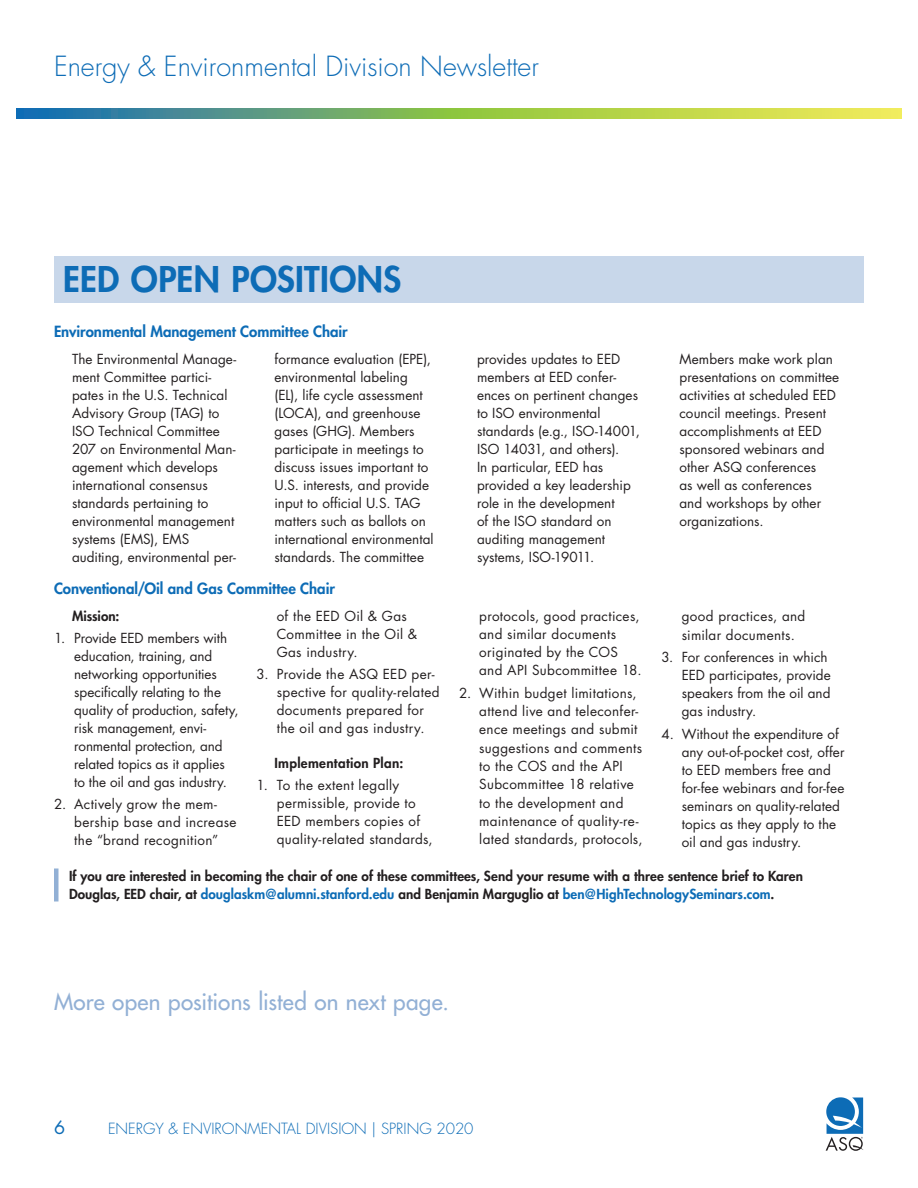
<style>
.page{position:relative;width:918px;height:1188px;background:#fff}
.page>*{position:absolute;margin:0;border:0;box-sizing:border-box;transform-origin:0 0}
.t1{font:800 34.5px "Futura Std";letter-spacing:.01em;color:#0d6cb6}
.t2{font:300 27px "Futura Std";color:#0d6cb6}
.t3{font:500 22.5px "Futura Std";letter-spacing:.01em;color:#92b0d5}
.t4{font:18px "Futura Std";color:#0d6cb6}
.sub-subhead{font:800 15px "Futura Std";color:#0d6cb6}
.t5{font:300 15px "Futura Std";color:#0d6cb6}
.Text{font:13.5px/18px "Futura Std";letter-spacing:.005em;color:#231f20}
.Text-2{font:13.5px/18px "Futura Std";letter-spacing:.025em;color:#231f20}
.nlist{font:800 13.5px/18px "Futura Std";letter-spacing:.005em;color:#231f20}
.Text-3{font:800 13.5px "Futura Std";letter-spacing:.02em;color:#231f20}
.Text-4{font:800 13.5px "Futura Std";letter-spacing:-.005em;color:#231f20}
.s1{color:#0d6cb6}
</style>
<div class="page">
<svg style="left:17px;top:108px;width:884px;height:10px;background:#8ab767"></svg>
<svg style="left:826px;top:1097px;width:38px;height:54px"></svg>
<div style="left:54px;top:256px;width:810px;height:47px;background:#c8d7ea"></div>
<hr style="left:54px;top:868px;width:4px;height:34px;background:#92b0d5">
<h2 class="t2" style="left:54px;top:50px;width:486px">Energy &amp; Environmental Division Newsletter</h2>
<p class="t1" style="left:63px;top:258px;width:340px">EED OPEN POSITIONS</p>
<p class="sub-subhead" style="left:54px;top:322px;width:295px">Environmental Management Committee Chair</p>
<p class="Text" style="left:72px;top:351px;width:166px">The Environmental Manage&shy;ment Committee partici&shy;pates in the U.S. Technical<br>Advisory Group (TAG) to<br>ISO Technical Committee<br>207 on Environmental Man&shy;agement which develops international consensus standards pertaining to environmental management systems (EMS), EMS auditing, environmental per-</p>
<p class="Text" style="left:274px;top:351px;width:161px">formance evaluation (EPE), environmental labeling (EL), life cycle assessment (LOCA), and greenhouse gases (GHG). Members participate in meetings to discuss issues important to<br>U.S. interests, and provide input to official U.S. TAG matters such as ballots on international environmental standards. The committee</p>
<p class="Text" style="left:477px;top:351px;width:164px">provides updates to EED members at EED confer&shy;ences on pertinent changes to ISO environmental standards (e.g., ISO-14001,<br>ISO 14031, and others).<br>In particular, EED has provided a key leadership role in the development<br>of the ISO standard on auditing management systems, ISO-19011.</p>
<p class="Text" style="left:680px;top:351px;width:161px">Members make work plan presentations on committee activities at scheduled EED council meetings. Present accomplishments at EED sponsored webinars and other ASQ conferences<br>as well as conferences<br>and workshops by other organizations.</p>
<p class="sub-subhead" style="left:54px;top:579px;width:282px">Conventional/Oil and Gas Committee Chair</p>
<p class="Text-4" style="left:72px;top:607px;width:49px">Mission:</p>
<p class="Text" style="left:74px;top:629px;width:166px;text-indent:-20px">1. Provide EED members with education, training, and networking opportunities specifically relating to the quality of production, safety, risk management, envi&shy;ronmental protection, and related topics as it applies to the oil and gas industry.</p>
<p class="Text-2" style="left:74px;top:795px;width:164px;text-indent:-20px">2. Actively grow the mem&shy;bership base and increase the “brand recognition”</p>
<p class="Text" style="left:277px;top:607px;width:142px">of the EED Oil &amp; Gas<br>Committee in the Oil &amp;<br>Gas industry.</p>
<p class="Text-2" style="left:277px;top:666px;width:164px;text-indent:-20px">3. Provide the ASQ EED per&shy;spective for quality-related documents prepared for the oil and gas industry.</p>
<p class="Text-3" style="left:274px;top:754px;width:130px">Implementation Plan:</p>
<p class="Text-2" style="left:277px;top:777px;width:158px;text-indent:-20px">1. To the extent legally permissible, provide to<br>EED members copies of quality-related standards,</p>
<p class="Text-2" style="left:479px;top:607px;width:164px">protocols, good practices, and similar documents originated by the COS and API Subcommittee 18.</p>
<p class="Text-2" style="left:479px;top:684px;width:165px;text-indent:-20px">2. Within budget limitations, attend live and teleconfer&shy;ence meetings and submit suggestions and comments to the COS and the API<br>Subcommittee 18 relative to the development and maintenance of quality-re&shy;lated standards, protocols,</p>
<p class="Text-2" style="left:682px;top:607px;width:125px">good practices, and similar documents.</p>
<p class="Text" style="left:682px;top:648px;width:151px;text-indent:-20px">3. For conferences in which<br>EED participates, provide speakers from the oil and gas industry.</p>
<p class="Text" style="left:682px;top:725px;width:164px;text-indent:-20px">4. Without the expenditure of any out-of-pocket cost, offer to EED members free and for-fee webinars and for-fee seminars on quality-related topics as they apply to the oil and gas industry.</p>
<p class="nlist" style="left:69px;top:867px;width:736px">If you are interested in becoming the chair of one of these committees, Send your resume with a three sentence brief to Karen<br>Douglas, EED chair, at <span class="s1">douglaskm@alumni.stanford.edu</span> and Benjamin Marguglio at <span class="s1">ben@HighTechnologySeminars.com</span>.</p>
<p class="t3" style="left:54px;top:988px;width:396px">More open positions listed on next page.</p>
<h3 class="t4" style="left:54px;top:1116px;width:13px">6</h3>
<p class="t5" style="left:108px;top:1119px;width:367px">ENERGY &amp; ENVIRONMENTAL DIVISION | SPRING 2020</p>
</div>
